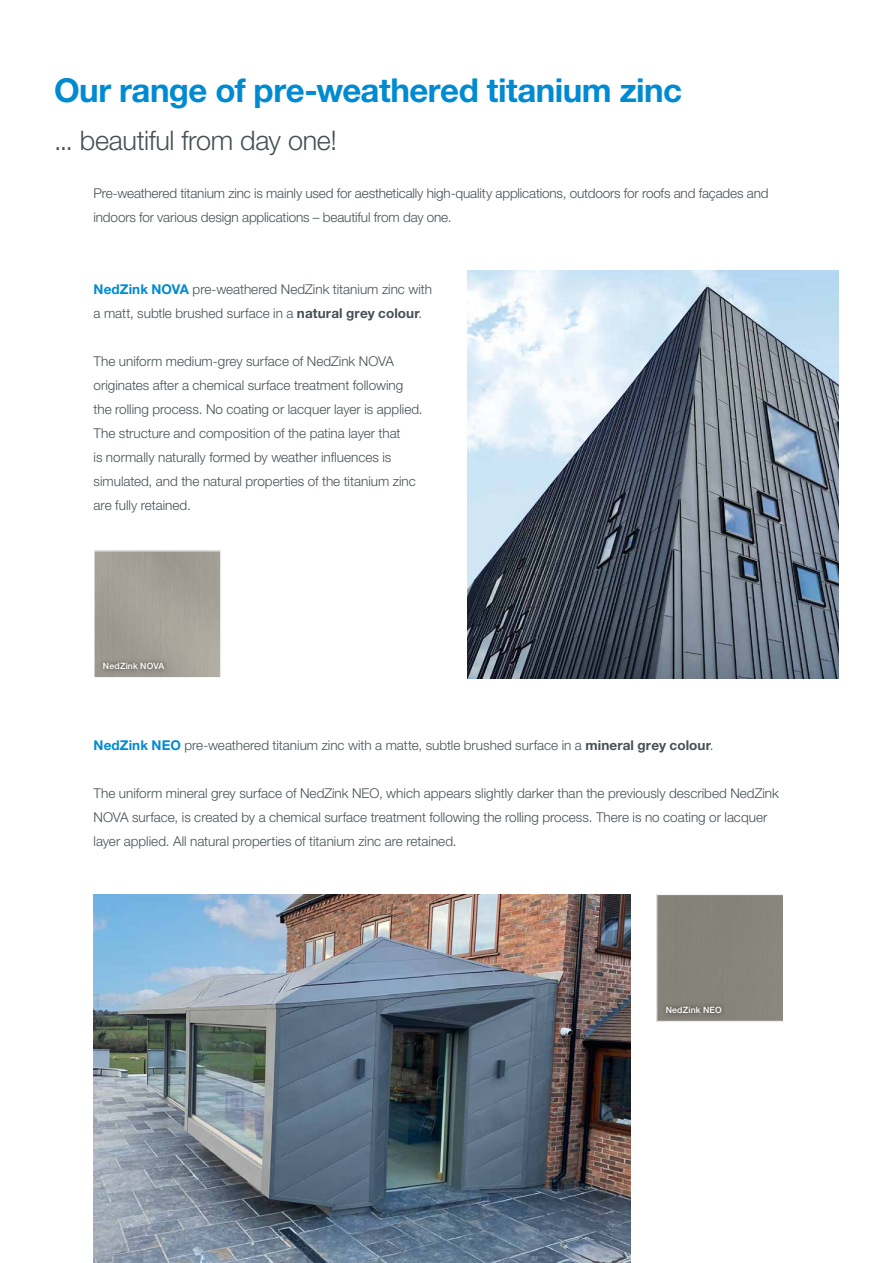
<style>
.page{position:relative;width:893px;height:1263px;background:#fff}
.page>*{position:absolute;margin:0;border:0;box-sizing:border-box;transform-origin:0 0}
.t1{font:700 33px "Helvetica Neue LT Std";letter-spacing:-.015em;color:#008ad2}
.t2{font:300 27px "Helvetica Neue LT Std";letter-spacing:-.015em;color:#475054}
.t3{font:300 13.5px/24px "Helvetica Neue LT Std";color:#475054}
.t4{font:500 8.7px "Helvetica Neue LT Std";letter-spacing:.02em;color:#fff}
.s1{font-weight:700;color:#008ad2}
.s2{font-weight:700}
</style>
<div class="page">
<img style="left:94px;top:894px;width:537px;height:369px">
<img style="left:468px;top:270px;width:371px;height:408px">
<div style="left:94px;top:550px;width:127px;height:128px;border:1px solid #fff"></div>
<div style="left:98px;top:657px;width:72px;height:17px;background:#000;opacity:.6"></div>
<div style="left:656px;top:894px;width:128px;height:128px;border:1px solid #fff"></div>
<div style="left:661px;top:1001px;width:66px;height:17px;background:#000;opacity:.6"></div>
<h1 class="t1" style="left:54px;top:70px;width:630px">Our range of pre-weathered titanium zinc</h1>
<h2 class="t2" style="left:54px;top:124px;width:284px">... beautiful from day one!</h2>
<p class="t3" style="left:94px;top:181px;width:677px">Pre-weathered titanium zinc is mainly used for aesthetically high-quality applications, outdoors for roofs and façades and indoors for various design applications – beautiful from day one.</p>
<p class="t3" style="left:94px;top:277px;width:340px"><span class="s1">NedZink NOVA</span> pre-weathered NedZink titanium zinc with a matt, subtle brushed surface in a <span class="s2">natural grey colour</span>.</p>
<p class="t3" style="left:94px;top:349px;width:331px">The uniform medium-grey surface of NedZink NOVA originates after a chemical surface treatment following the rolling process. No coating or lacquer layer is applied.<br>The structure and composition of the patina layer that<br>is normally naturally formed by weather influences is simulated, and the natural properties of the titanium zinc are fully retained.</p>
<p class="t4" style="left:103px;top:660px;width:63px">NedZink NOVA</p>
<p class="t3" style="left:94px;top:733px;width:621px"><span class="s1">NedZink NEO</span> pre-weathered titanium zinc with a matte, subtle brushed surface in a <span class="s2">mineral grey colour</span>.</p>
<p class="t3" style="left:94px;top:781px;width:687px">The uniform mineral grey surface of NedZink NEO, which appears slightly darker than the previously described NedZink<br>NOVA surface, is created by a chemical surface treatment following the rolling process. There is no coating or lacquer layer applied. All natural properties of titanium zinc are retained.</p>
<p class="t4" style="left:666px;top:1004px;width:58px">NedZink NEO</p>
</div>
